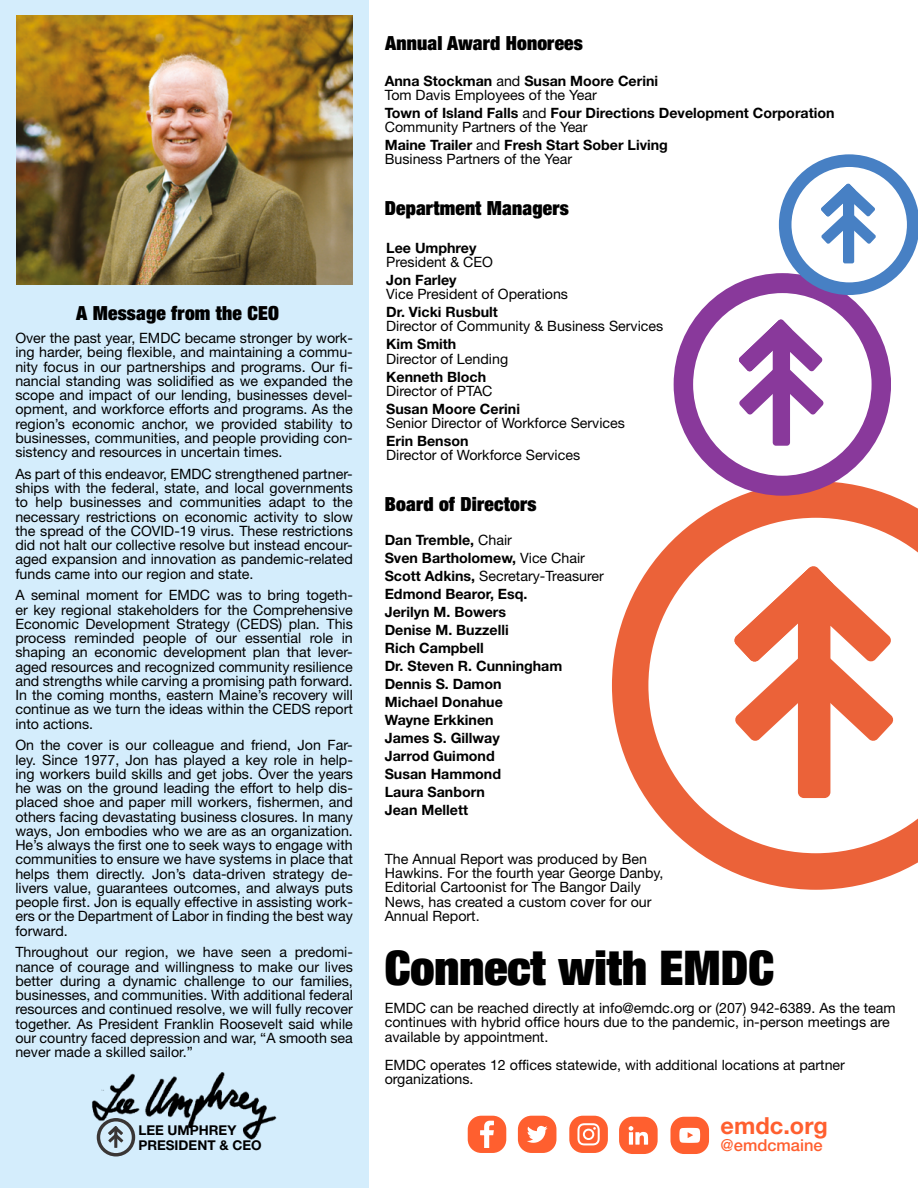
<style>
.page{position:relative;width:918px;height:1188px;background:#fff}
.page>*{position:absolute;margin:0;border:0;box-sizing:border-box;transform-origin:0 0}
.t1{font:900 condensed 48px "Helvetica Neue LT Std";color:#000}
.t2{font:700 23.55px "Helvetica Neue LT Std";color:#ff5f2f}
.t3{font:900 condensed 19.5px "Helvetica Neue LT Std";letter-spacing:.01em;color:#000}
.t4{font:500 16.5px "Helvetica Neue LT Std";color:#ff5f2f}
.t5{font:14.25px/14.2px "Helvetica Neue LT Std";color:#000;text-align:justify}
.t6{font:700 14.25px/18px "Helvetica Neue LT Std";color:#000}
.t7{font:700 13.5px/14.2px "Helvetica Neue LT Std";color:#000}
.s1{font-weight:700}
.s2{font-weight:400}
</style>
<div class="page">
<svg style="left:612px;top:495px;width:306px;height:395px"></svg>
<div style="left:0;top:0;width:369px;height:1188px;background:#d4edfc"></div>
<div style="left:468px;top:1116px;width:38px;height:37px;background:#ff5f2f;border-radius:14px"></div>
<svg style="left:480px;top:1121px;width:14px;height:27px"></svg>
<div style="left:569px;top:1116px;width:39px;height:37px;background:#ff5f2f;border-radius:14px"></div>
<svg style="left:577px;top:1123px;width:23px;height:22px"></svg>
<div style="left:518px;top:1116px;width:38px;height:37px;background:#ff5f2f;border-radius:14px"></div>
<svg style="left:527px;top:1126px;width:21px;height:17px"></svg>
<div style="left:670px;top:1117px;width:39px;height:37px;background:#ff5f2f;border-radius:14px"></div>
<svg style="left:679px;top:1128px;width:21px;height:15px"></svg>
<div style="left:619px;top:1117px;width:39px;height:37px;background:#ff5f2f;border-radius:14px"></div>
<svg style="left:629px;top:1126px;width:19px;height:19px"></svg>
<img style="left:92px;top:1072px;width:185px;height:68px">
<svg style="left:97px;top:1118px;width:38px;height:38px"></svg>
<svg style="left:674px;top:273px;width:217px;height:223px"></svg>
<svg style="left:779px;top:154px;width:139px;height:141px"></svg>
<img style="left:16px;top:15px;width:337px;height:270px">
<h3 class="t3" style="left:76px;top:301px;width:204px">A Message from the CEO</h3>
<p class="t5" style="left:15px;top:331px;width:339px">Over the past year, EMDC became stronger by work&shy;ing harder, being flexible, and maintaining a commu&shy;nity focus in our partnerships and programs. Our fi&shy;nancial standing was solidified as we expanded the scope and impact of our lending, businesses devel&shy;opment, and workforce efforts and programs. As the region’s economic anchor, we provided stability to businesses, communities, and people providing con&shy;sistency and resources in uncertain times.</p>
<p class="t5" style="left:15px;top:467px;width:339px">As part of this endeavor, EMDC strengthened partner&shy;ships with the federal, state, and local governments to help businesses and communities adapt to the necessary restrictions on economic activity to slow the spread of the COVID-19 virus. These restrictions did not halt our collective resolve but instead encour&shy;aged expansion and innovation as pandemic-related funds came into our region and state.</p>
<p class="t5" style="left:15px;top:588px;width:339px">A seminal moment for EMDC was to bring togeth&shy;er key regional stakeholders for the Comprehensive Economic Development Strategy (CEDS) plan. This process reminded people of our essential role in shaping an economic development plan that lever&shy;aged resources and recognized community resilience and strengths while carving a promising path forward.<br>In the coming months, eastern Maine’s recovery will continue as we turn the ideas within the CEDS report into actions.</p>
<p class="t5" style="left:15px;top:738px;width:339px">On the cover is our colleague and friend, Jon Far&shy;ley. Since 1977, Jon has played a key role in help&shy;ing workers build skills and get jobs. Over the years he was on the ground leading the effort to help dis&shy;placed shoe and paper mill workers, fishermen, and others facing devastating business closures. In many ways, Jon embodies who we are as an organization.<br>He’s always the first one to seek ways to engage with communities to ensure we have systems in place that helps them directly. Jon’s data-driven strategy de&shy;livers value, guarantees outcomes, and always puts people first. Jon is equally effective in assisting work&shy;ers or the Department of Labor in finding the best way forward.</p>
<p class="t5" style="left:15px;top:945px;width:339px">Throughout our region, we have seen a predomi&shy;nance of courage and willingness to make our lives better during a dynamic challenge to our families, businesses, and communities. With additional federal resources and continued resolve, we will fully recover together. As President Franklin Roosevelt said while our country faced depression and war, “A smooth sea never made a skilled sailor.”</p>
<p class="t7" style="left:138px;top:1123px;width:125px">LEE UMPHREY<br>PRESIDENT &amp; CEO</p>
<h3 class="t3" style="left:385px;top:31px;width:199px">Annual Award Honorees</h3>
<p class="t5" style="left:385px;top:73px;width:275px"><span class="s1">Anna Stockman</span> and <span class="s1">Susan Moore Cerini<br></span>Tom Davis Employees of the Year</p>
<p class="t6" style="left:385px;top:105px;width:451px;line-height:14.2px">Town of Island Falls <span class="s2">and</span> Four Directions Development Corporation<br><span class="s2">Community Partners of the Year</span></p>
<p class="t6" style="left:385px;top:138px;width:285px;line-height:14.2px">Maine Trailer <span class="s2">and</span> Fresh Start Sober Living<br><span class="s2">Business Partners of the Year</span></p>
<h3 class="t3" style="left:385px;top:196px;width:186px">Department Managers</h3>
<p class="t6" style="left:386px;top:238px;width:92px">Lee Umphrey</p>
<p class="t5" style="left:386px;top:255px;width:108px">President &amp; CEO</p>
<p class="t6" style="left:386px;top:271px;width:72px">Jon Farley</p>
<p class="t5" style="left:386px;top:287px;width:183px">Vice President of Operations</p>
<p class="t6" style="left:386px;top:303px;width:113px">Dr. Vicki Rusbult</p>
<p class="t5" style="left:386px;top:319px;width:279px">Director of Community &amp; Business Services</p>
<p class="t6" style="left:386px;top:335px;width:72px">Kim Smith</p>
<p class="t5" style="left:386px;top:351px;width:123px">Director of Lending</p>
<p class="t6" style="left:386px;top:367px;width:102px">Kenneth Bloch</p>
<p class="t5" style="left:386px;top:384px;width:108px">Director of PTAC</p>
<p class="t6" style="left:386px;top:400px;width:135px">Susan Moore Cerini</p>
<p class="t5" style="left:386px;top:416px;width:240px">Senior Director of Workforce Services</p>
<p class="t6" style="left:386px;top:432px;width:84px">Erin Benson</p>
<p class="t5" style="left:386px;top:448px;width:195px">Director of Workforce Services</p>
<h3 class="t3" style="left:385px;top:491px;width:153px">Board of Directors</h3>
<p class="t6" style="left:385px;top:531px;width:221px">Dan Tremble, <span class="s2">Chair<br></span>Sven Bartholomew, <span class="s2">Vice Chair<br></span>Scott Adkins, <span class="s2">Secretary-Treasurer<br></span>Edmond Bearor, Esq.<br>Jerilyn M. Bowers<br>Denise M. Buzzelli<br>Rich Campbell<br>Dr. Steven R. Cunningham<br>Dennis S. Damon<br>Michael Donahue<br>Wayne Erkkinen<br>James S. Gillway<br>Jarrod Guimond<br>Susan Hammond<br>Laura Sanborn<br>Jean Mellett</p>
<p class="t5" style="left:385px;top:852px;width:280px;text-align:left">The Annual Report was produced by Ben Hawkins. For the fourth year George Danby, Editorial Cartoonist for The Bangor Daily News, has created a custom cover for our Annual Report.</p>
<h1 class="t1" style="left:385px;top:937px;width:391px">Connect with EMDC</h1>
<p class="t5" style="left:385px;top:1001px;width:512px;text-align:left">EMDC can be reached directly at info@emdc.org or (207) 942-6389. As the team continues with hybrid office hours due to the pandemic, in-person meetings are available by appointment.</p>
<p class="t5" style="left:385px;top:1058px;width:462px">EMDC operates 12 offices statewide, with additional locations at partner organizations.</p>
<h2 class="t2" style="left:721px;top:1111px;width:109px">emdc.org</h2>
<p class="t4" style="left:721px;top:1135px;width:104px">@emdcmaine</p>
</div>
